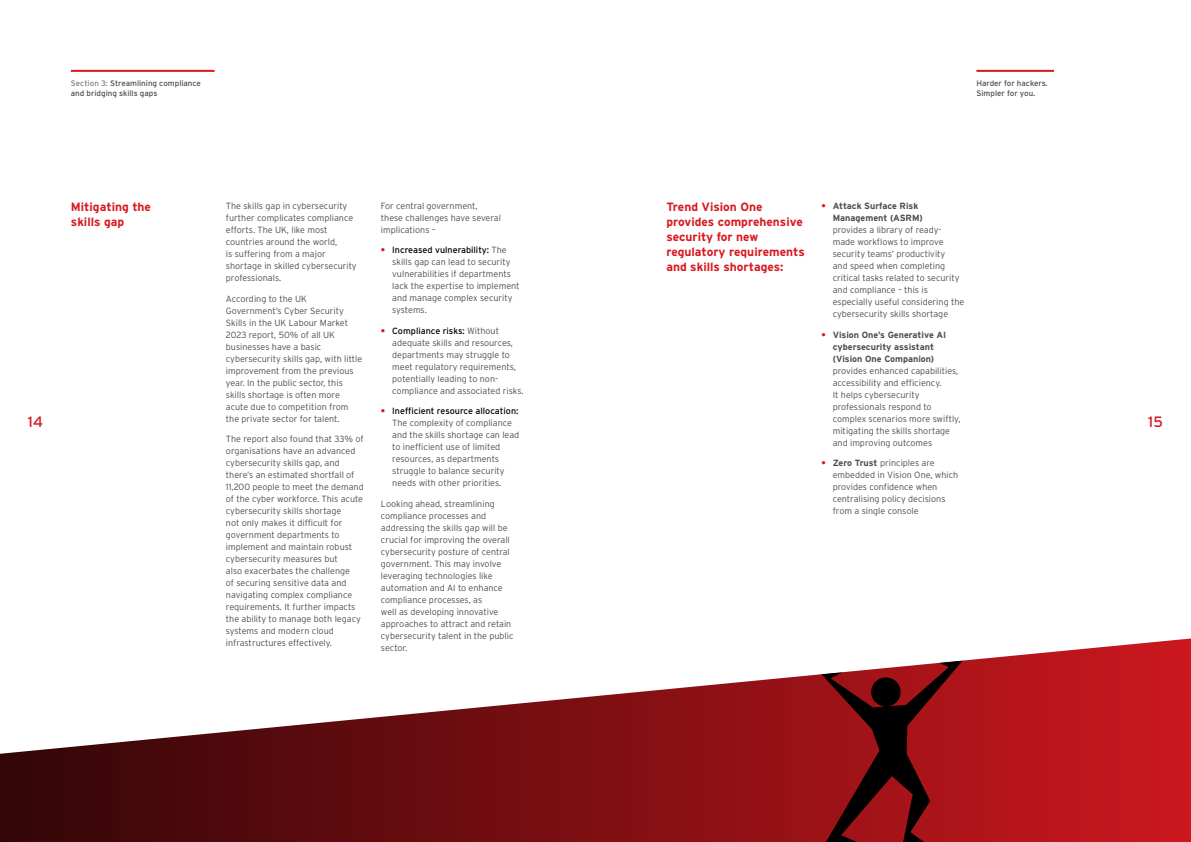
<style>
.page{position:relative;width:1191px;height:842px;background:#fff}
.page>*{position:absolute;margin:0;border:0;box-sizing:border-box;transform-origin:0 0}
.t1{font:15px "Interstate";color:#d71920}
.t2{font:700 12px/15px "Interstate";color:#d71920}
.t3{font:300 9px/12px "Interstate";color:#4d4d4d}
.t4{font:700 9px/12px "Interstate";color:#4d4d4d}
.t5{font:8px/9.6px "Interstate";color:#4d4d4d}
.s1{color:#808080}
.s2{font-weight:700;color:#d71920}
.s3{font-weight:400;color:#000}
.s4{color:#d71920}
.s5{font-weight:700}
</style>
<div class="page">
<svg style="left:0;top:638px;width:1191px;height:204px"></svg>
<svg style="left:821px;top:660px;width:142px;height:182px;background:#7c171b"></svg>
<hr style="left:71px;top:70px;width:143px;height:2px;background:#d71920">
<hr style="left:976px;top:70px;width:78px;height:2px;background:#d71920">
<p class="t5" style="left:71px;top:79px;width:132px"><span class="s1">Section 3:</span> Streamlining compliance and bridging skills gaps</p>
<p class="t5" style="left:976px;top:79px;width:73px">Harder for hackers.<br>Simpler for you.</p>
<p class="t3" style="left:381px;top:200px;width:121px">For central government, these challenges have several implications –</p>
<p class="t3" style="left:392px;top:244px;width:129px;text-indent:-11px"><span class="s2">•</span> <span class="s3">Increased vulnerability:</span> The skills gap can lead to security vulnerabilities if departments lack the expertise to implement and manage complex security systems.</p>
<p class="t3" style="left:392px;top:325px;width:133px;text-indent:-11px"><span class="s2">•</span> <span class="s3">Compliance risks:</span> Without adequate skills and resources, departments may struggle to meet regulatory requirements, potentially leading to non&shy;compliance and associated risks.</p>
<p class="t3" style="left:392px;top:405px;width:129px;text-indent:-11px"><span class="s2">•</span> <span class="s3">Inefficient resource allocation:<br></span>The complexity of compliance and the skills shortage can lead to inefficient use of limited resources, as departments struggle to balance security needs with other priorities.</p>
<p class="t3" style="left:381px;top:498px;width:134px">Looking ahead, streamlining compliance processes and addressing the skills gap will be crucial for improving the overall cybersecurity posture of central government. This may involve leveraging technologies like automation and AI to enhance compliance processes, as<br>well as developing innovative approaches to attract and retain cybersecurity talent in the public sector.</p>
<h2 class="t2" style="left:71px;top:200px;width:82px">Mitigating the skills gap</h2>
<p class="t3" style="left:226px;top:200px;width:132px">The skills gap in cybersecurity further complicates compliance efforts. The UK, like most countries around the world,<br>is suffering from a major shortage in skilled cybersecurity professionals.</p>
<p class="t3" style="left:226px;top:292px;width:138px">According to the UK<br>Government’s Cyber Security<br>Skills in the UK Labour Market<br>2023 report, 50% of all UK businesses have a basic cybersecurity skills gap, with little improvement from the previous year. In the public sector, this skills shortage is often more acute due to competition from the private sector for talent.</p>
<p class="t3" style="left:226px;top:433px;width:139px">The report also found that 33% of organisations have an advanced cybersecurity skills gap, and there’s an estimated shortfall of<br>11,200 people to meet the demand of the cyber workforce. This acute cybersecurity skills shortage<br>not only makes it difficult for government departments to implement and maintain robust cybersecurity measures but<br>also exacerbates the challenge<br>of securing sensitive data and navigating complex compliance requirements. It further impacts the ability to manage both legacy systems and modern cloud infrastructures effectively.</p>
<h2 class="t2" style="left:666px;top:200px;width:140px">Trend Vision One provides comprehensive security for new regulatory requirements and skills shortages:</h2>
<p class="t4" style="left:832px;top:200px;width:92px;text-indent:-11px"><span class="s4">•</span> Attack Surface Risk<br>Management (ASRM)</p>
<p class="t3" style="left:832px;top:224px;width:133px">provides a library of ready&shy;made workflows to improve security teams’ productivity<br>and speed when completing critical tasks related to security and compliance – this is especially useful considering the cybersecurity skills shortage</p>
<p class="t4" style="left:821px;top:328px;width:126px;text-align:center"><span class="s4">•</span> Vision One’s Generative AI cybersecurity assistant (Vision One Companion)</p>
<p class="t3" style="left:832px;top:364px;width:129px">provides enhanced capabilities, accessibility and efficiency.<br>It helps cybersecurity professionals respond to complex scenarios more swiftly, mitigating the skills shortage and improving outcomes</p>
<p class="t3" style="left:832px;top:457px;width:127px;text-indent:-11px"><span class="s2">•</span> <span class="s5">Zero Trust</span> principles are embedded in Vision One, which provides confidence when centralising policy decisions from a single console</p>
<h1 class="t1" style="left:28px;top:413px;width:17px">14</h1>
<h1 class="t1" style="left:1148px;top:413px;width:16px">15</h1>
</div>
